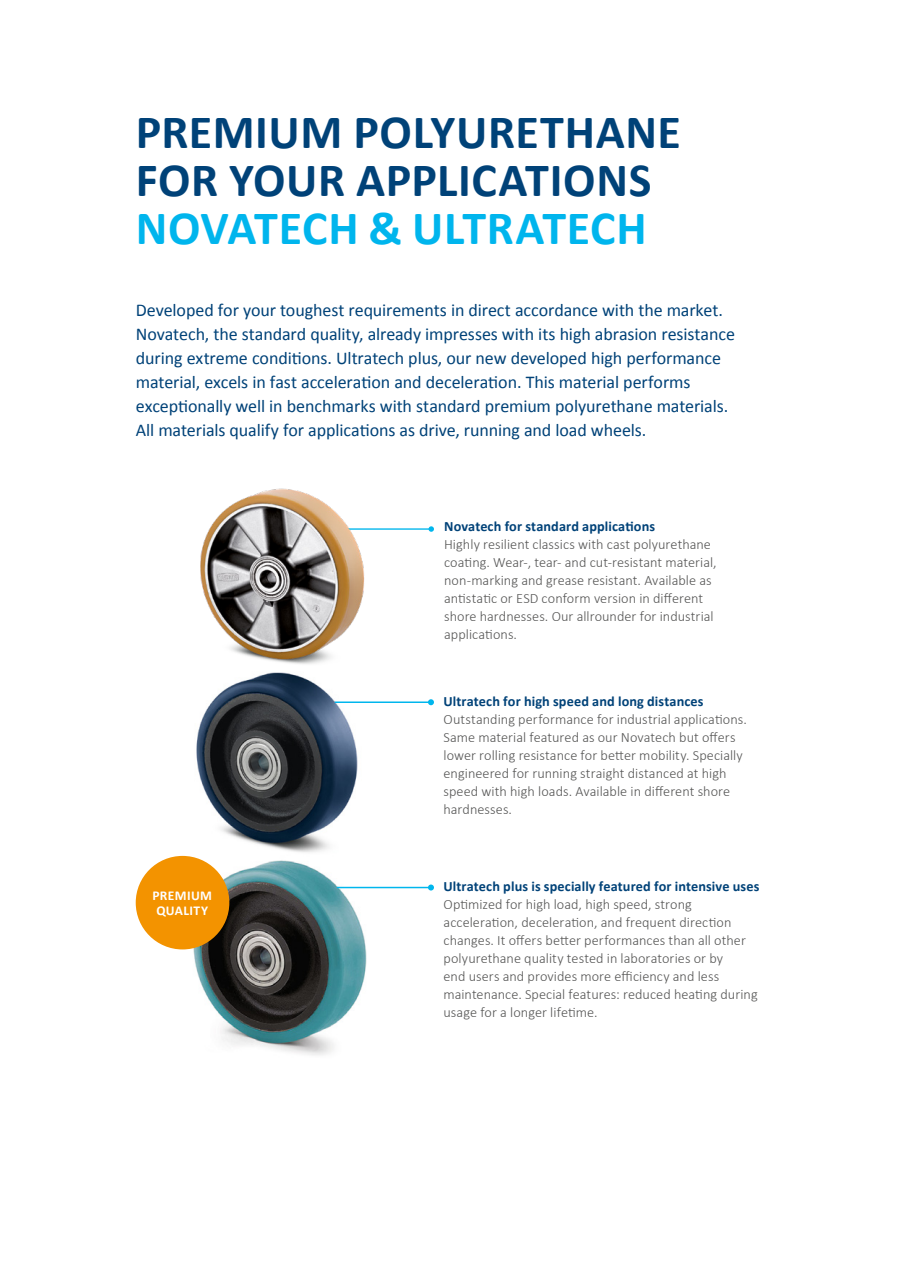
<style>
.page{position:relative;width:898px;height:1263px;background:#fff}
.page>*{position:absolute;margin:0;border:0;box-sizing:border-box;transform-origin:0 0}
.t1{font:700 48px/48px "Calibri";letter-spacing:.01em;color:#004278}
.t2{font:700 48px "Calibri";letter-spacing:.01em;color:#00b5ed}
.t3{font:18px/24px "Calibri";letter-spacing:-.005em;color:#004278}
.t4{font:300 14.25px/18px "Calibri";letter-spacing:.005em;color:#565655}
.t5{font:700 14.25px "Calibri";letter-spacing:.01em;color:#004278}
.t6{font:700 13.5px/15px "Calibri";letter-spacing:.03em;color:#fff}
</style>
<div class="page">
<img style="left:173px;top:674px;width:185px;height:183px">
<img style="left:135px;top:857px;width:271px;height:198px">
<hr style="left:272px;top:528px;width:159px;height:2px;background:#00b6ed">
<svg style="left:428px;top:526px;width:6px;height:6px"></svg>
<hr style="left:335px;top:701px;width:96px;height:2px;background:#00b6ed">
<svg style="left:428px;top:699px;width:6px;height:6px"></svg>
<hr style="left:337px;top:887px;width:94px;height:1px;background:#00b6ed">
<svg style="left:428px;top:884px;width:6px;height:6px"></svg>
<img style="left:200px;top:488px;width:184px;height:186px">
<div style="left:136px;top:856px;width:93px;height:93px;background:#f39300;border-radius:50%"></div>
<h1 class="t1" style="left:136px;top:108px;width:546px">PREMIUM POLYURETHANE<br>FOR YOUR APPLICATIONS</h1>
<h1 class="t2" style="left:136px;top:197px;width:512px">NOVATECH &amp; ULTRATECH</h1>
<p class="t3" style="left:136px;top:298px;width:600px">Developed for your toughest requirements in direct accordance with the market.<br>Novatech, the standard quality, already impresses with its high abrasion resistance during extreme conditions. Ultratech plus, our new developed high performance material, excels in fast acceleration and deceleration. This material performs exceptionally well in benchmarks with standard premium polyurethane materials.<br>All materials qualify for applications as drive, running and load wheels.</p>
<p class="t5" style="left:444px;top:517px;width:212px">Novatech for standard applications</p>
<p class="t4" style="left:444px;top:534px;width:274px">Highly resilient classics with cast polyurethane coating. Wear-, tear- and cut-resistant material, non-marking and grease resistant. Available as antistatic or ESD conform version in different shore hardnesses. Our allrounder for industrial applications.</p>
<p class="t6" style="left:152px;top:888px;width:61px">PREMIUM<br>QUALITY</p>
<p class="t5" style="left:443px;top:692px;width:261px">Ultratech for high speed and long distances</p>
<p class="t4" style="left:443px;top:710px;width:305px">Outstanding performance for industrial applications.<br>Same material featured as our Novatech but offers lower rolling resistance for better mobility. Specially engineered for running straight distanced at high speed with high loads. Available in different shore hardnesses.</p>
<p class="t5" style="left:443px;top:877px;width:317px">Ultratech plus is specially featured for intensive uses</p>
<p class="t4" style="left:443px;top:895px;width:315px">Optimized for high load, high speed, strong acceleration, deceleration, and frequent direction changes. It offers better performances than all other polyurethane quality tested in laboratories or by<br>end users and provides more efficiency and less maintenance. Special features: reduced heating during usage for a longer lifetime.</p>
</div>
